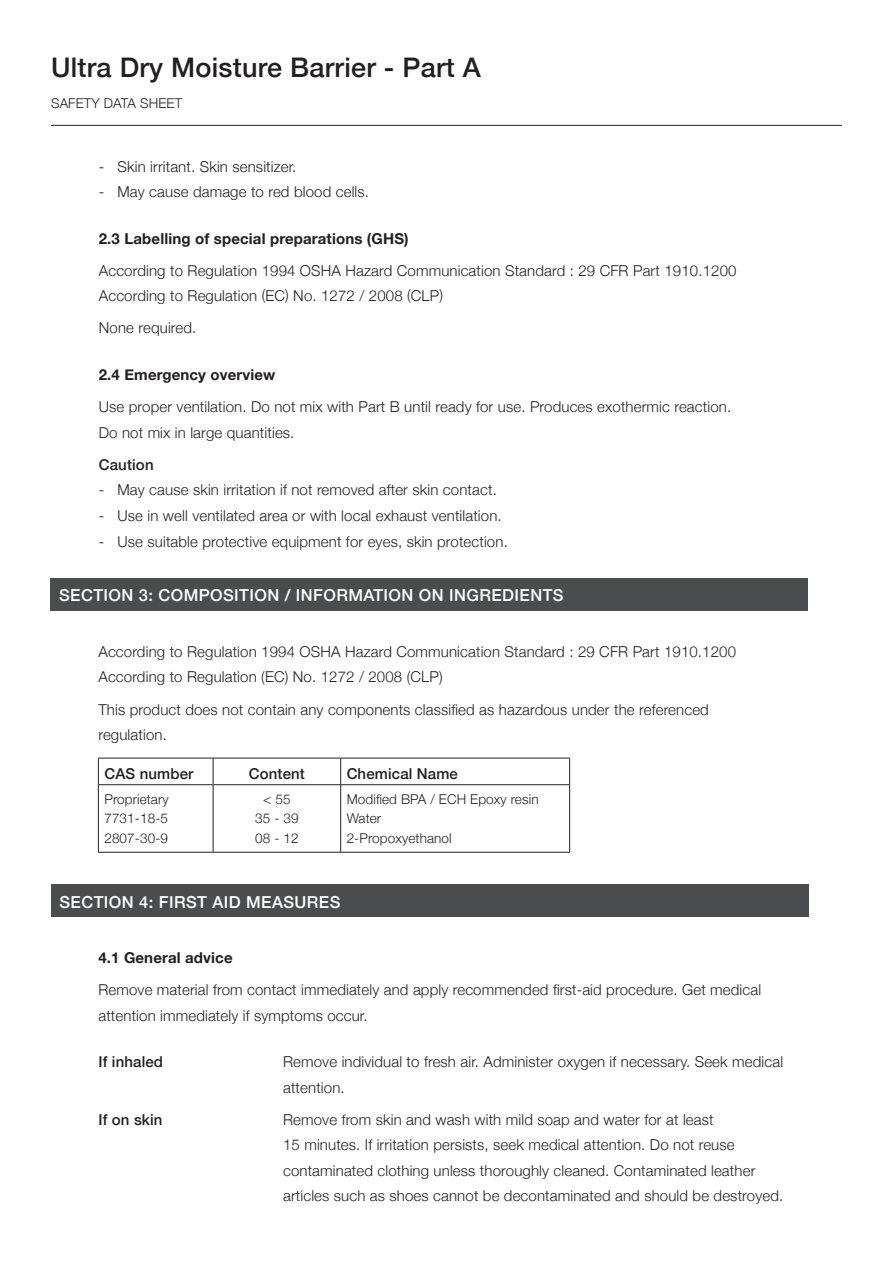
<style>
.page{position:relative;width:893px;height:1263px;background:#fff}
.page>*{position:absolute;margin:0;border:0;box-sizing:border-box;transform-origin:0 0}
.t1{font:500 27px "Helvetica Neue";letter-spacing:.01em;color:#231f20}
.t2{font:500 16.5px "Helvetica Neue";letter-spacing:.025em;color:#fff}
.Body{font:300 15px/25.5px "Helvetica Neue";letter-spacing:.01em;color:#231f20}
.Sub_Header{font:700 15px "Helvetica Neue";letter-spacing:.01em;color:#231f20}
.Body_Bold{font:500 15px "Helvetica Neue";letter-spacing:.01em;color:#231f20}
.Table_Body{font:300 13.5px "Helvetica Neue";letter-spacing:.01em;color:#231f20}
</style>
<div class="page">
<hr style="left:51px;top:125px;width:791px;height:1px;background:#231f20">
<div style="left:51px;top:578px;width:757px;height:33px;background:#4b4c4d"></div>
<hr style="left:99px;top:784px;width:114px;height:1px;background:#231f20">
<hr style="left:213px;top:784px;width:127px;height:1px;background:#231f20">
<hr style="left:341px;top:784px;width:228px;height:1px;background:#231f20">
<hr style="left:98px;top:758px;width:115px;height:1px;background:#231f20">
<svg style="left:98px;top:758px;width:1px;height:27px"></svg>
<hr style="left:98px;top:785px;width:1px;height:67px;background:#231f20">
<hr style="left:98px;top:852px;width:115px;height:1px;background:#231f20">
<hr style="left:213px;top:758px;width:128px;height:1px;background:#231f20">
<svg style="left:213px;top:758px;width:1px;height:27px"></svg>
<hr style="left:213px;top:785px;width:1px;height:67px;background:#231f20">
<hr style="left:213px;top:852px;width:128px;height:1px;background:#231f20">
<hr style="left:341px;top:758px;width:229px;height:1px;background:#231f20">
<svg style="left:340px;top:758px;width:1px;height:27px"></svg>
<svg style="left:569px;top:758px;width:1px;height:27px"></svg>
<hr style="left:340px;top:785px;width:1px;height:67px;background:#231f20">
<hr style="left:569px;top:785px;width:1px;height:67px;background:#231f20">
<hr style="left:341px;top:852px;width:229px;height:1px;background:#231f20">
<div style="left:51px;top:884px;width:757px;height:33px;background:#4b4c4d"></div>
<h1 class="t1" style="left:51px;top:46px;width:431px">Ultra Dry Moisture Barrier - Part A</h1>
<p class="Table_Body" style="left:51px;top:92px;width:133px">SAFETY DATA SHEET</p>
<p class="Body" style="left:99px;top:153px;width:199px">- Skin irritant. Skin sensitizer.</p>
<p class="Body" style="left:99px;top:178px;width:272px">- May cause damage to red blood cells.</p>
<p class="Sub_Header" style="left:99px;top:227px;width:311px">2.3 Labelling of special preparations (GHS)</p>
<p class="Body" style="left:99px;top:257px;width:639px">According to Regulation 1994 OSHA Hazard Communication Standard : 29 CFR Part 1910.1200</p>
<p class="Body" style="left:99px;top:282px;width:346px">According to Regulation (EC) No. 1272 / 2008 (CLP)</p>
<p class="Body" style="left:99px;top:314px;width:99px">None required.</p>
<p class="Sub_Header" style="left:99px;top:363px;width:178px">2.4 Emergency overview</p>
<p class="Body" style="left:99px;top:393px;width:634px">Use proper ventilation. Do not mix with Part B until ready for use. Produces exothermic reaction.<br>Do not mix in large quantities.</p>
<p class="Body_Bold" style="left:99px;top:453px;width:56px">Caution</p>
<p class="Body" style="left:99px;top:476px;width:399px">- May cause skin irritation if not removed after skin contact.</p>
<p class="Body" style="left:99px;top:502px;width:404px">- Use in well ventilated area or with local exhaust ventilation.</p>
<p class="Body" style="left:99px;top:527px;width:410px">- Use suitable protective equipment for eyes, skin protection.</p>
<p class="t2" style="left:59px;top:582px;width:506px">SECTION 3: COMPOSITION / INFORMATION ON INGREDIENTS</p>
<p class="Body" style="left:98px;top:638px;width:639px">According to Regulation 1994 OSHA Hazard Communication Standard : 29 CFR Part 1910.1200</p>
<p class="Body" style="left:98px;top:663px;width:346px">According to Regulation (EC) No. 1272 / 2008 (CLP)</p>
<p class="Body" style="left:98px;top:695px;width:612px">This product does not contain any components classified as hazardous under the referenced regulation.</p>
<p class="Body_Bold" style="left:104px;top:761px;width:91px">CAS number</p>
<p class="Body_Bold" style="left:249px;top:761px;width:58px">Content</p>
<p class="Body_Bold" style="left:347px;top:761px;width:113px">Chemical Name</p>
<p class="Table_Body" style="left:104px;top:788px;width:66px">Proprietary</p>
<p class="Table_Body" style="left:104px;top:807px;width:65px">7731-18-5</p>
<p class="Table_Body" style="left:104px;top:827px;width:65px">2807-30-9</p>
<p class="Table_Body" style="left:347px;top:788px;width:193px">Modified BPA / ECH Epoxy resin</p>
<p class="Table_Body" style="left:347px;top:807px;width:36px">Water</p>
<p class="Table_Body" style="left:347px;top:827px;width:107px">2-Propoxyethanol</p>
<p class="Table_Body" style="left:263px;top:788px;width:29px">&lt; 55</p>
<p class="Table_Body" style="left:255px;top:807px;width:45px">35 - 39</p>
<p class="Table_Body" style="left:255px;top:827px;width:45px">08 - 12</p>
<p class="t2" style="left:60px;top:888px;width:282px">SECTION 4: FIRST AID MEASURES</p>
<p class="Sub_Header" style="left:98px;top:946px;width:136px">4.1 General advice</p>
<p class="Body" style="left:98px;top:976px;width:664px">Remove material from contact immediately and apply recommended first-aid procedure. Get medical attention immediately if symptoms occur.</p>
<p class="Body_Bold" style="left:98px;top:1050px;width:66px">If inhaled</p>
<p class="Body" style="left:283px;top:1048px;width:501px">Remove individual to fresh air. Administer oxygen if necessary. Seek medical attention.</p>
<p class="Body_Bold" style="left:98px;top:1108px;width:66px">If on skin</p>
<p class="Body" style="left:283px;top:1106px;width:502px">Remove from skin and wash with mild soap and water for at least<br>15 minutes. If irritation persists, seek medical attention. Do not reuse contaminated clothing unless thoroughly cleaned. Contaminated leather articles such as shoes cannot be decontaminated and should be destroyed.</p>
</div>
